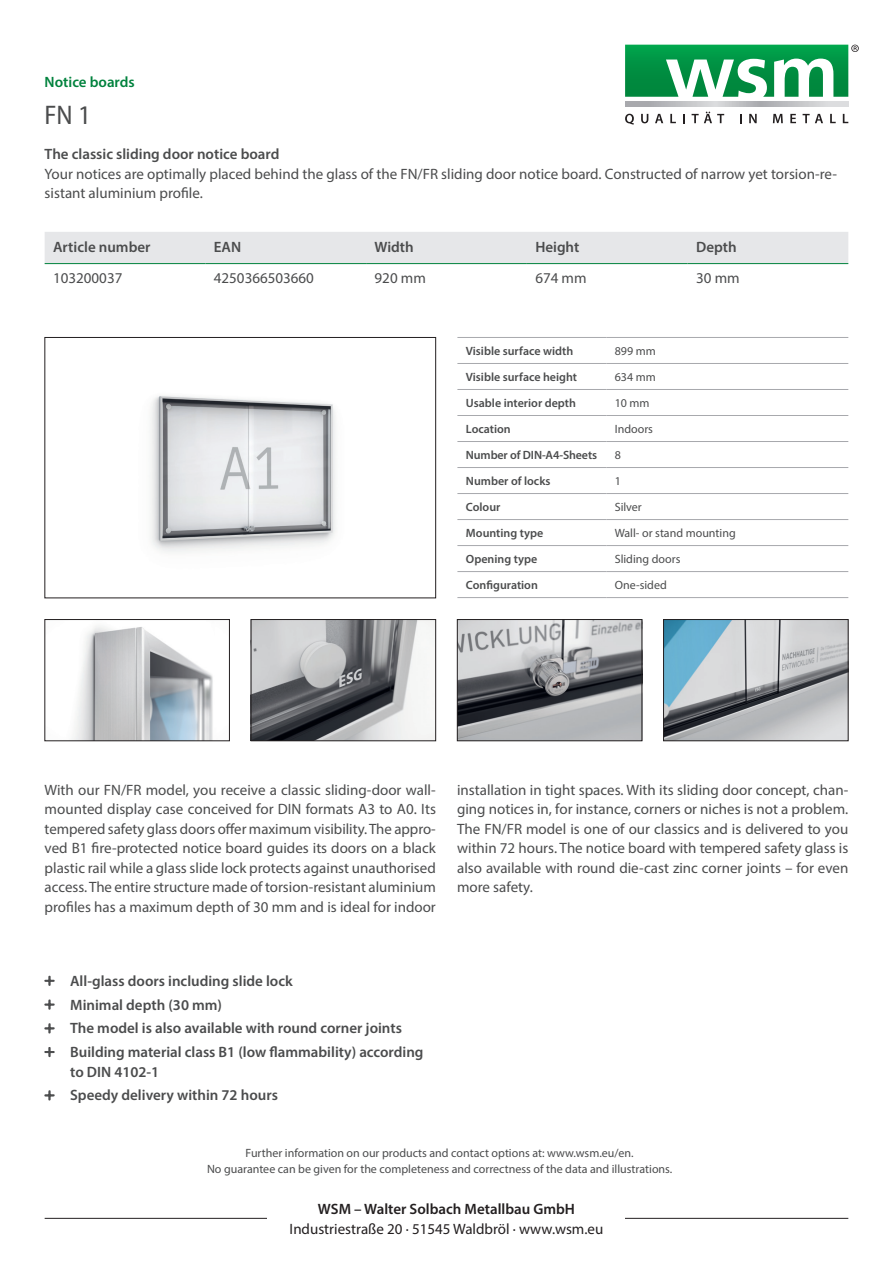
<style>
.page{position:relative;width:893px;height:1263px;background:#fff}
.page>*{position:absolute;margin:0;border:0;box-sizing:border-box;transform-origin:0 0}
.t1{font:semi-condensed 27px "Myriad Pro";color:#4b4c4d}
.t2{font:15px/19.5px "Myriad Pro";color:#4b4c4d;text-align:justify}
.t3{font:600 15px/23.7px "Myriad Pro";color:#4b4c4d}
.t4{font:15px "Myriad Pro";color:#231f20}
.t5{font:600 15px "Myriad Pro";color:#231f20}
.t6{font:600 15px "Myriad Pro";color:#00823d}
.t7{font:12px/16.5px "Myriad Pro";color:#4b4c4d;text-align:center}
.t8{font:600 12px "Myriad Pro";color:#4b4c4d}
</style>
<div class="page">
<img style="left:151px;top:395px;width:184px;height:157px">
<div style="left:45px;top:337px;width:391px;height:261px;border:1px solid #231f20"></div>
<img style="left:73px;top:626px;width:140px;height:113px">
<div style="left:45px;top:619px;width:185px;height:122px;border:1px solid #231f20"></div>
<img style="left:253px;top:621px;width:181px;height:118px">
<div style="left:251px;top:619px;width:185px;height:122px;border:1px solid #231f20"></div>
<img style="left:665px;top:621px;width:181px;height:118px">
<div style="left:663px;top:619px;width:185px;height:122px;border:1px solid #231f20"></div>
<img style="left:459px;top:621px;width:181px;height:118px">
<div style="left:457px;top:619px;width:185px;height:122px;border:1px solid #231f20"></div>
<div style="left:45px;top:232px;width:803px;height:31px;background:#e6e7e9"></div>
<hr style="left:45px;top:263px;width:160px;height:1px;background:#00823d">
<hr style="left:205px;top:263px;width:161px;height:1px;background:#00823d">
<hr style="left:366px;top:263px;width:161px;height:1px;background:#00823d">
<hr style="left:527px;top:263px;width:161px;height:1px;background:#00823d">
<hr style="left:688px;top:263px;width:160px;height:1px;background:#00823d">
<hr style="left:457px;top:337px;width:149px;height:1px;background:#a8a9ad">
<hr style="left:606px;top:337px;width:242px;height:1px;background:#a8a9ad">
<hr style="left:457px;top:363px;width:149px;height:1px;background:#a8a9ad">
<hr style="left:606px;top:363px;width:242px;height:1px;background:#a8a9ad">
<hr style="left:457px;top:389px;width:149px;height:1px;background:#a8a9ad">
<hr style="left:606px;top:389px;width:242px;height:1px;background:#a8a9ad">
<hr style="left:457px;top:415px;width:149px;height:1px;background:#a8a9ad">
<hr style="left:606px;top:415px;width:242px;height:1px;background:#a8a9ad">
<hr style="left:457px;top:441px;width:149px;height:1px;background:#a8a9ad">
<hr style="left:606px;top:441px;width:242px;height:1px;background:#a8a9ad">
<hr style="left:457px;top:467px;width:149px;height:1px;background:#a8a9ad">
<hr style="left:606px;top:467px;width:242px;height:1px;background:#a8a9ad">
<hr style="left:457px;top:493px;width:149px;height:1px;background:#a8a9ad">
<hr style="left:606px;top:493px;width:242px;height:1px;background:#a8a9ad">
<hr style="left:457px;top:519px;width:149px;height:1px;background:#a8a9ad">
<hr style="left:606px;top:519px;width:242px;height:1px;background:#a8a9ad">
<hr style="left:457px;top:545px;width:149px;height:1px;background:#a8a9ad">
<hr style="left:606px;top:545px;width:242px;height:1px;background:#a8a9ad">
<hr style="left:457px;top:571px;width:149px;height:1px;background:#a8a9ad">
<hr style="left:606px;top:571px;width:242px;height:1px;background:#a8a9ad">
<hr style="left:457px;top:597px;width:149px;height:1px;background:#a8a9ad">
<hr style="left:606px;top:597px;width:242px;height:1px;background:#a8a9ad">
<hr style="left:45px;top:1218px;width:803px;height:1px;background:#231f20">
<svg style="left:625px;top:114px;width:9px;height:11px"></svg>
<svg style="left:641px;top:114px;width:7px;height:9px"></svg>
<svg style="left:655px;top:114px;width:8px;height:9px"></svg>
<svg style="left:670px;top:114px;width:6px;height:9px"></svg>
<svg style="left:683px;top:114px;width:2px;height:9px"></svg>
<svg style="left:692px;top:112px;width:32px;height:11px"></svg>
<svg style="left:749px;top:114px;width:8px;height:9px"></svg>
<svg style="left:773px;top:114px;width:10px;height:9px"></svg>
<svg style="left:790px;top:114px;width:6px;height:9px"></svg>
<svg style="left:803px;top:114px;width:20px;height:9px"></svg>
<svg style="left:830px;top:114px;width:6px;height:9px"></svg>
<svg style="left:843px;top:114px;width:5px;height:9px"></svg>
<hr style="left:625px;top:106px;width:223px;height:1px;background:#636366">
<svg style="left:625px;top:102px;width:223px;height:4px"></svg>
<svg style="left:625px;top:45px;width:234px;height:52px"></svg>
<div style="left:268px;top:1203px;width:357px;height:30px;background:#fff"></div>
<p class="t6" style="left:45px;top:72px;width:92px">Notice boards</p>
<h1 class="t1" style="left:45px;top:99px;width:48px">FN 1</h1>
<p class="t3" style="left:45px;top:142px;width:236px">The classic sliding door notice board</p>
<p class="t2" style="left:45px;top:164px;width:794px">Your notices are optimally placed behind the glass of the FN/FR sliding door notice board. Constructed of narrow yet torsion-re&shy;sistant aluminium profile.</p>
<p class="t3" style="left:53px;top:234px;width:99px">Article number</p>
<p class="t3" style="left:214px;top:234px;width:29px">EAN</p>
<p class="t3" style="left:375px;top:234px;width:41px">Width</p>
<p class="t3" style="left:535px;top:234px;width:46px">Height</p>
<p class="t3" style="left:696px;top:234px;width:42px">Depth</p>
<p class="t2" style="left:53px;top:268px;width:71px">103200037</p>
<p class="t2" style="left:214px;top:268px;width:102px">4250366503660</p>
<p class="t2" style="left:375px;top:268px;width:53px">920 mm</p>
<p class="t2" style="left:535px;top:268px;width:53px">674 mm</p>
<p class="t2" style="left:696px;top:268px;width:45px">30 mm</p>
<p class="t8" style="left:466px;top:343px;width:109px">Visible surface width</p>
<p class="t7" style="left:615px;top:342px;width:43px">899 mm</p>
<p class="t8" style="left:466px;top:369px;width:113px">Visible surface height</p>
<p class="t7" style="left:615px;top:368px;width:43px">634 mm</p>
<p class="t8" style="left:466px;top:395px;width:112px">Usable interior depth</p>
<p class="t7" style="left:615px;top:394px;width:36px">10 mm</p>
<p class="t8" style="left:466px;top:421px;width:46px">Location</p>
<p class="t7" style="left:615px;top:420px;width:40px">Indoors</p>
<p class="t8" style="left:466px;top:447px;width:133px">Number of DIN-A4-Sheets</p>
<p class="t7" style="left:615px;top:446px;width:8px">8</p>
<p class="t8" style="left:466px;top:473px;width:86px">Number of locks</p>
<p class="t7" style="left:615px;top:472px;width:8px">1</p>
<p class="t8" style="left:466px;top:499px;width:36px">Colour</p>
<p class="t7" style="left:615px;top:498px;width:29px">Silver</p>
<p class="t8" style="left:466px;top:525px;width:79px">Mounting type</p>
<p class="t7" style="left:615px;top:524px;width:122px">Wall- or stand mounting</p>
<p class="t8" style="left:466px;top:551px;width:73px">Opening type</p>
<p class="t7" style="left:615px;top:550px;width:67px">Sliding doors</p>
<p class="t8" style="left:466px;top:577px;width:74px">Configuration</p>
<p class="t7" style="left:615px;top:577px;width:54px">One-sided</p>
<p class="t2" style="left:45px;top:780px;width:393px">With our FN/FR model, you receive a classic sliding-door wall&shy;mounted display case conceived for DIN formats A3 to A0. Its tempered safety glass doors offer maximum visibility. The appro&shy;ved B1 fire-protected notice board guides its doors on a black plastic rail while a glass slide lock protects against unauthorised access. The entire structure made of torsion-resistant aluminium profiles has a maximum depth of 30 mm and is ideal for indoor</p>
<p class="t2" style="left:457px;top:780px;width:393px">installation in tight spaces. With its sliding door concept, chan&shy;ging notices in, for instance, corners or niches is not a problem.<br>The FN/FR model is one of our classics and is delivered to you within 72 hours. The notice board with tempered safety glass is also available with round die-cast zinc corner joints – for even more safety.</p>
<p class="t3" style="left:70px;top:968px;width:355px">All-glass doors including slide lock<br>Minimal depth (30 mm)<br>The model is also available with round corner joints Building material class B1 (low flammability) according</p>
<p class="t3" style="left:70px;top:1059px;width:209px">to DIN 4102-1<br>Speedy delivery within 72 hours</p>
<p class="t7" style="left:207px;top:1144px;width:467px">Further information on our products and contact options at: www.wsm.eu/en.<br>No guarantee can be given for the completeness and correctness of the data and illustrations.</p>
<p class="t5" style="left:318px;top:1199px;width:259px">WSM – Walter Solbach Metallbau GmbH</p>
<p class="t4" style="left:290px;top:1219px;width:315px">Industriestraße 20 · 51545 Waldbröl · www.wsm.eu</p>
</div>
